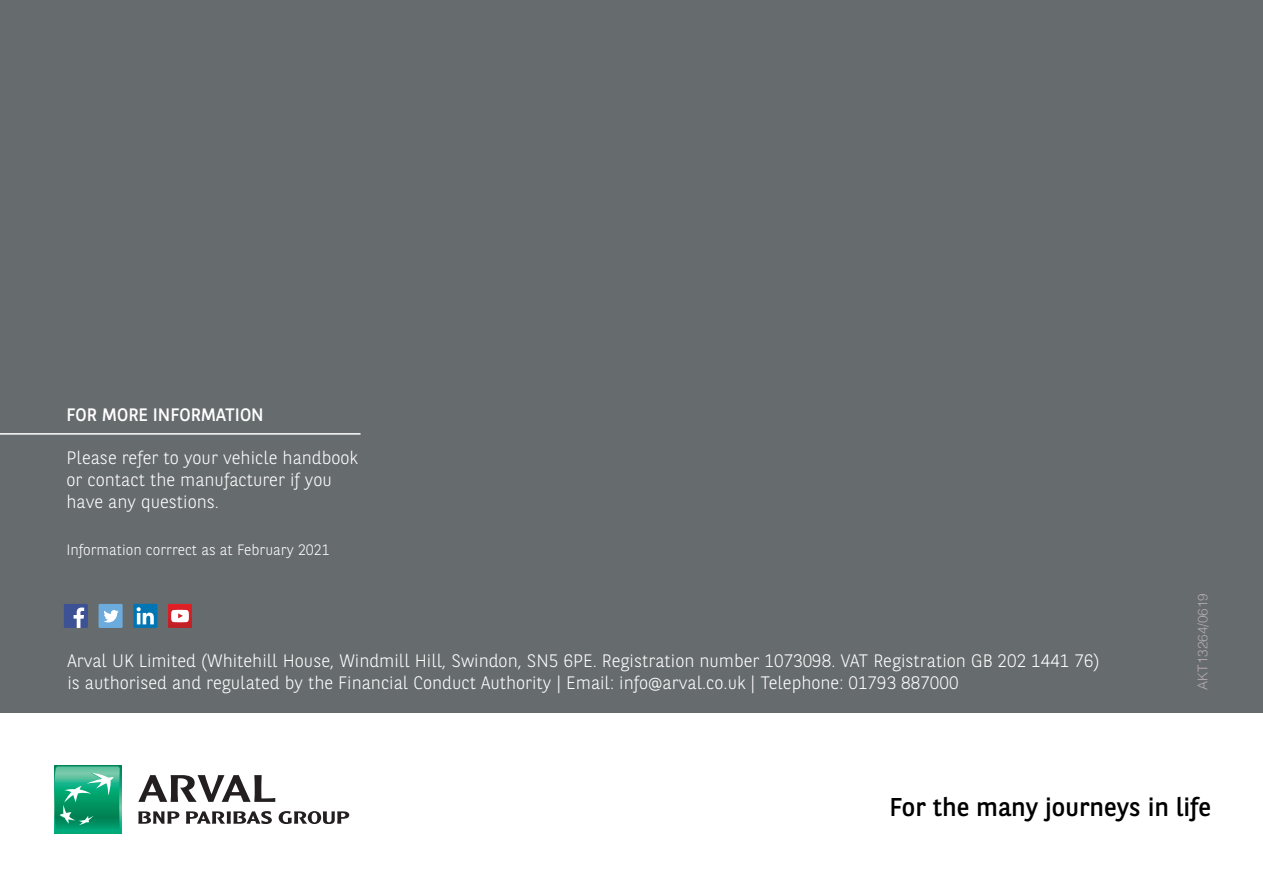
<style>
.page{position:relative;width:1263px;height:893px;background:#fff}
.page>*{position:absolute;margin:0;border:0;box-sizing:border-box;transform-origin:0 0}
.t1{font:25.65px "BNPP Sans";color:#000}
.Body_Copy{font:300 18px/21.6px "BNPP Sans";color:#fff}
.Body_Copy-2{font:18px "BNPP Sans";color:#fff}
.Body_Copy-3{font:300 15px "BNPP Sans";color:#fff}
.t2{font:300 13.5px "Helvetica";color:#b3abaf}
</style>
<div class="page">
<div style="left:0;top:0;width:1263px;height:713px;background:#666b6e"></div>
<div style="left:55px;top:765px;width:66px;height:68px;background:#00aa79"></div>
<svg style="left:55px;top:766px;width:65px;height:62px"></svg>
<svg style="left:138px;top:811px;width:41px;height:13px"></svg>
<svg style="left:186px;top:811px;width:86px;height:13px"></svg>
<svg style="left:279px;top:811px;width:70px;height:13px"></svg>
<svg style="left:138px;top:775px;width:137px;height:27px"></svg>
<hr style="left:0;top:433px;width:360px;height:2px;background:#fff">
<div style="left:64px;top:604px;width:24px;height:24px;background:#3d5294"></div>
<svg style="left:74px;top:607px;width:10px;height:21px"></svg>
<div style="left:99px;top:604px;width:24px;height:24px;background:#6babde"></div>
<svg style="left:103px;top:610px;width:16px;height:12px"></svg>
<div style="left:133px;top:604px;width:24px;height:24px;background:#0075b3"></div>
<svg style="left:137px;top:607px;width:17px;height:17px"></svg>
<svg style="left:168px;top:604px;width:24px;height:24px"></svg>
<p class="Body_Copy-2" style="left:66px;top:403px;width:199px">FOR MORE INFORMATION</p>
<p class="Body_Copy" style="left:66px;top:446px;width:293px">Please refer to your vehicle handbook or contact the manufacturer if you have any questions.</p>
<p class="Body_Copy-3" style="left:66px;top:539px;width:265px">Information corrrect as at February 2021</p>
<p class="Body_Copy" style="left:67px;top:649px;width:1034px">Arval UK Limited (Whitehill House, Windmill Hill, Swindon, SN5 6PE. Registration number 1073098. VAT Registration GB 202 1441 76) is authorised and regulated by the Financial Conduct Authority | Email: info@arval.co.uk | Telephone: 01793 887000</p>
<p class="t2" style="left:1191px;top:690px;width:98px;rotate:-90deg">AKT13264/0619</p>
<p class="t1" style="left:889px;top:790px;width:323px">For the many journeys in life</p>
</div>
